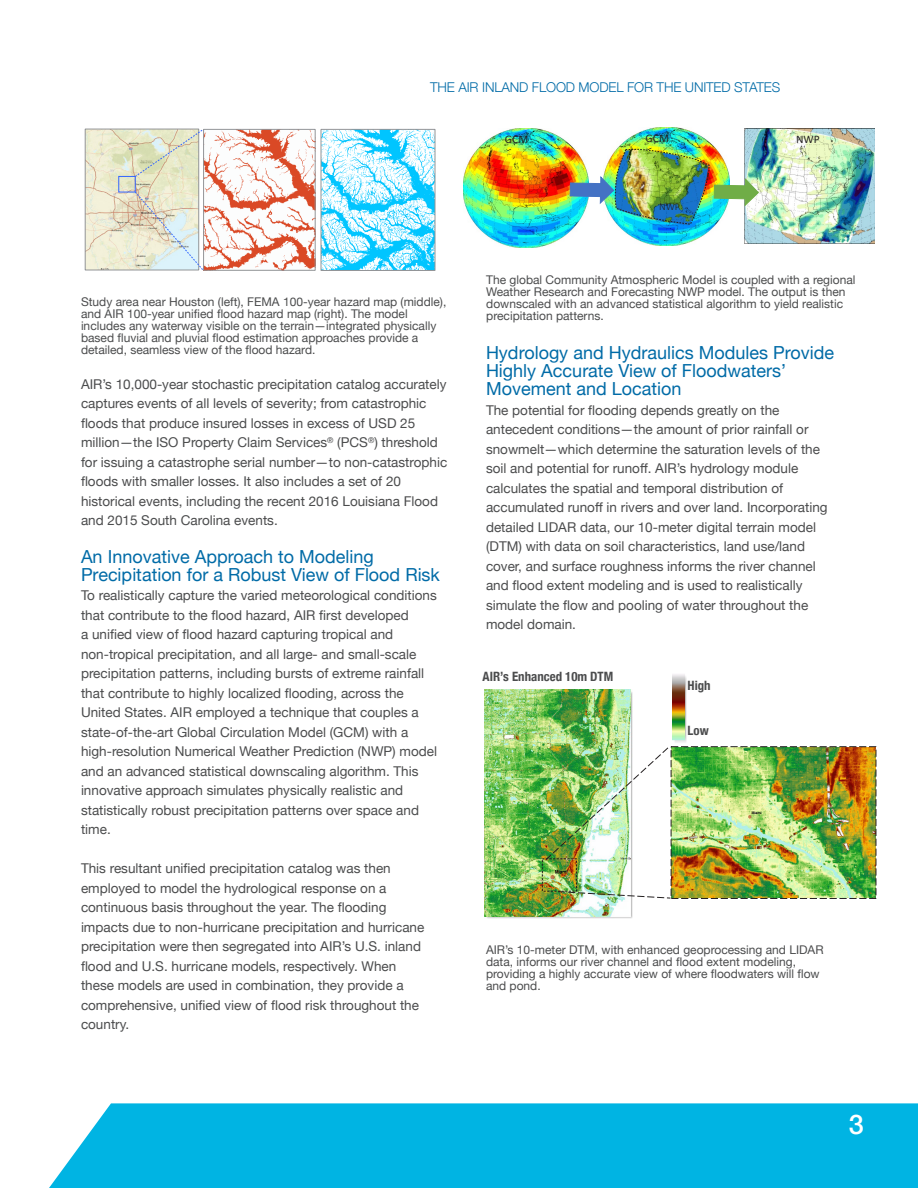
<style>
.page{position:relative;width:918px;height:1188px;background:#fff}
.page>*{position:absolute;margin:0;border:0;box-sizing:border-box;transform-origin:0 0}
.t1{font:500 27px "Helvetica Neue";color:#fff}
.t2{font:18px/18px "Helvetica Neue";color:#006ba7}
.Body{font:13.5px/19.5px "Helvetica Neue";color:#4b4c4d}
.t3{font:300 13.5px "Helvetica Neue";letter-spacing:-.01em;color:#006ba7}
.t4{font:700 condensed 12.9px "Helvetica Neue";letter-spacing:.005em;color:#4b4c4d}
.Body-2{font:12px/12px "Helvetica Neue";color:#4b4c4d}
.t5{font:11.55px "Calibri";color:#231f20}
.t6{font:300 10.35px "Calibri";color:#231f20}
</style>
<div class="page">
<div style="left:49px;top:1103px;width:869px;height:85px;background:#00b4e3"></div>
<img style="left:323px;top:131px;width:110px;height:138px">
<div style="left:321px;top:129px;width:114px;height:142px;border:1px solid #939598"></div>
<img style="left:205px;top:131px;width:108px;height:137px">
<div style="left:203px;top:129px;width:112px;height:141px;border:1px solid #939598"></div>
<img style="left:87px;top:131px;width:110px;height:137px">
<div style="left:85px;top:129px;width:114px;height:141px;border:1px solid #939598"></div>
<svg style="left:135px;top:129px;width:69px;height:48px;background:#dde0c4"></svg>
<svg style="left:135px;top:191px;width:69px;height:80px;background:#dee1d6"></svg>
<div style="left:119px;top:176px;width:16px;height:16px;border:1px solid #36f"></div>
<img style="left:616px;top:127px;width:101px;height:119px">
<img style="left:463px;top:129px;width:113px;height:118px">
<img style="left:745px;top:129px;width:130px;height:115px">
<img style="left:570px;top:149px;width:189px;height:76px">
<img style="left:485px;top:689px;width:148px;height:230px">
<div style="left:542px;top:859px;width:35px;height:32px;border:1px dashed #231f20"></div>
<img style="left:673px;top:748px;width:201px;height:149px">
<div style="left:671px;top:746px;width:205px;height:153px;border:1px dashed #231f20"></div>
<svg style="left:557px;top:891px;width:114px;height:8px"></svg>
<img style="left:545px;top:746px;width:124px;height:115px">
<img style="left:672px;top:674px;width:15px;height:69px">
<p class="t3" style="left:430px;top:77px;width:352px">THE AIR INLAND FLOOD MODEL FOR THE UNITED STATES</p>
<p class="t5" style="left:646px;top:130px;width:25px">GCM</p>
<p class="t5" style="left:505px;top:132px;width:25px">GCM</p>
<p class="t5" style="left:796px;top:132px;width:25px">NWP</p>
<p class="Body-2" style="left:81px;top:296px;width:367px">Study area near Houston (left), FEMA 100-year hazard map (middle), and AIR 100-year unified flood hazard map (right). The model includes any waterway visible on the terrain—integrated physically based fluvial and pluvial flood estimation approaches provide a detailed, seamless view of the flood hazard.</p>
<p class="Body" style="left:81px;top:375px;width:368px">AIR’s 10,000-year stochastic precipitation catalog accurately captures events of all levels of severity; from catastrophic floods that produce insured losses in excess of USD 25 million—the ISO Property Claim Services<sup>®</sup> (PCS<sup>®</sup>) threshold for issuing a catastrophe serial number—to non-catastrophic floods with smaller losses. It also includes a set of 20 historical events, including the recent 2016 Louisiana Flood and 2015 South Carolina events.</p>
<p class="t2" style="left:81px;top:548px;width:361px">An Innovative Approach to Modeling<br>Precipitation for a Robust View of Flood Risk</p>
<p class="Body" style="left:81px;top:586px;width:358px">To realistically capture the varied meteorological conditions that contribute to the flood hazard, AIR first developed<br>a unified view of flood hazard capturing tropical and non-tropical precipitation, and all large- and small-scale precipitation patterns, including bursts of extreme rainfall that contribute to highly localized flooding, across the United States. AIR employed a technique that couples a state-of-the-art Global Circulation Model (GCM) with a high-resolution Numerical Weather Prediction (NWP) model and an advanced statistical downscaling algorithm. This innovative approach simulates physically realistic and statistically robust precipitation patterns over space and time.</p>
<p class="Body" style="left:81px;top:859px;width:345px">This resultant unified precipitation catalog was then employed to model the hydrological response on a continuous basis throughout the year. The flooding impacts due to non-hurricane precipitation and hurricane precipitation were then segregated into AIR’s U.S. inland flood and U.S. hurricane models, respectively. When these models are used in combination, they provide a comprehensive, unified view of flood risk throughout the country.</p>
<p class="t6" style="left:659px;top:200px;width:23px">NWP</p>
<p class="Body-2" style="left:486px;top:274px;width:371px">The global Community Atmospheric Model is coupled with a regional Weather Research and Forecasting NWP model. The output is then downscaled with an advanced statistical algorithm to yield realistic precipitation patterns.</p>
<p class="t2" style="left:486px;top:345px;width:350px">Hydrology and Hydraulics Modules Provide<br>Highly Accurate View of Floodwaters’<br>Movement and Location</p>
<p class="Body" style="left:486px;top:401px;width:343px">The potential for flooding depends greatly on the antecedent conditions—the amount of prior rainfall or snowmelt—which determine the saturation levels of the soil and potential for runoff. AIR’s hydrology module calculates the spatial and temporal distribution of accumulated runoff in rivers and over land. Incorporating detailed LIDAR data, our 10-meter digital terrain model (DTM) with data on soil characteristics, land use/land cover, and surface roughness informs the river channel and flood extent modeling and is used to realistically simulate the flow and pooling of water throughout the model domain.</p>
<p class="t4" style="left:483px;top:665px;width:132px">AIR’s Enhanced 10m DTM</p>
<p class="t4" style="left:688px;top:675px;width:24px">High</p>
<p class="t4" style="left:688px;top:720px;width:23px">Low</p>
<p class="Body-2" style="left:486px;top:944px;width:339px">AIR’s 10-meter DTM, with enhanced geoprocessing and LIDAR data, informs our river channel and flood extent modeling, providing a highly accurate view of where floodwaters will flow and pond.</p>
<h1 class="t1" style="left:849px;top:1102px;width:17px">3</h1>
</div>
